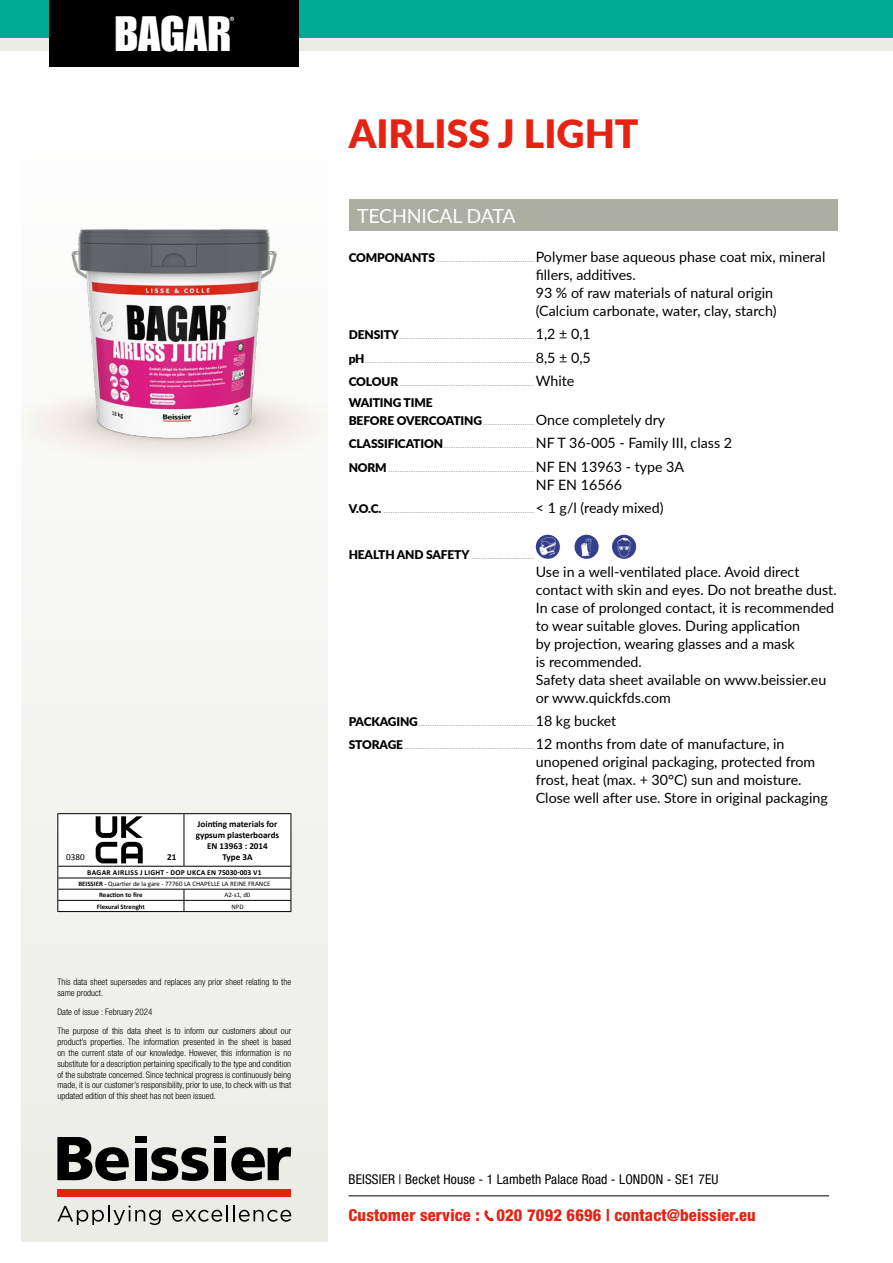
<style>
.page{position:relative;width:893px;height:1263px;background:#fff}
.page>*{position:absolute;margin:0;border:0;box-sizing:border-box;transform-origin:0 0}
.t1{font:48.6px "Impact LT Std";color:#fff}
.t2{font:900 39px "Lato";color:#e42313}
.t3{font:19.5px "Lato";letter-spacing:-.01em;color:#fff}
.t4{font:800 condensed 16.5px "Helvetica Neue LT Std";letter-spacing:.01em;color:#e42313}
.t5{font:14.25px/18px "Lato";color:#000}
.t6{font:condensed 13.5px "Helvetica Neue LT Std";letter-spacing:.01em;color:#000}
.t7{font:900 12px "Lato";letter-spacing:-.01em;color:#000}
.t8{font:700 9.15px/10.9px "Calibri";color:#000;text-align:center}
.t9{font:9.15px "Calibri";color:#000}
.t10{font:300 condensed 9px/10.8px "Helvetica Neue LT Std";color:#000}
.t11{font:700 7.65px "Calibri";letter-spacing:.04em;color:#000}
.t12{font:7.5px "Lato";color:#9d9d9c;scale:1.31 1}
.t13{font:6.9px/11.2px "Calibri";color:#000}
.t14{font:700 6.9px "Calibri";color:#000}
.s1{font-weight:700}
.s2{font-weight:900;font-size:12px;color:#000}
.s3{font-size:14.25px;color:#000}
</style>
<div class="page">
<div style="left:21px;top:111px;width:306px;height:1131px;background:linear-gradient(to right,#f3f3f0,#f3f3f0)"></div>
<svg style="left:484px;top:1210px;width:10px;height:11px"></svg>
<hr style="left:349px;top:1195px;width:480px;height:1px;background:#000">
<svg style="left:57px;top:1137px;width:72px;height:44px;background:#5c5c5a"></svg>
<div style="left:135px;top:1136px;width:11px;height:7px;background:#000"></div>
<div style="left:135px;top:1148px;width:11px;height:32px;background:#000"></div>
<svg style="left:151px;top:1147px;width:57px;height:34px;background:#575755"></svg>
<div style="left:214px;top:1136px;width:11px;height:7px;background:#000"></div>
<div style="left:214px;top:1148px;width:11px;height:32px;background:#000"></div>
<svg style="left:231px;top:1147px;width:60px;height:34px;background:#5f5f5d"></svg>
<div style="left:57px;top:1189px;width:234px;height:7px;background:#e42313"></div>
<svg style="left:57px;top:1205px;width:104px;height:20px;background:#bbbbb7"></svg>
<svg style="left:172px;top:1205px;width:119px;height:17px;background:#b6b6b2"></svg>
<hr style="left:57px;top:813px;width:127px;height:1px;background:#000">
<hr style="left:184px;top:813px;width:107px;height:1px;background:#000">
<hr style="left:57px;top:911px;width:127px;height:1px;background:#000">
<hr style="left:184px;top:911px;width:107px;height:1px;background:#000">
<svg style="left:57px;top:814px;width:235px;height:97px"></svg>
<div style="left:349px;top:200px;width:488px;height:31px;background:#adaea2"></div>
<img style="left:574px;top:535px;width:25px;height:24px;border-radius:12px">
<img style="left:612px;top:535px;width:24px;height:24px;border-radius:12px">
<img style="left:536px;top:535px;width:24px;height:24px;border-radius:12px">
<img style="left:21px;top:172px;width:306px;height:333px">
<div style="left:0;top:0;width:893px;height:38px;background:#00ab96"></div>
<div style="left:0;top:38px;width:893px;height:13px;background:#ecece7"></div>
<div style="left:50px;top:0;width:249px;height:67px;background:#000"></div>
<svg style="left:230px;top:17px;width:4px;height:4px"></svg>
<h1 class="t1" style="left:115px;top:6px;width:118px">BAGAR</h1>
<p class="t8" style="left:196px;top:818px;width:85px">Jointing materials for gypsum plasterboards<br>EN 13963 : 2014<br>Type 3A</p>
<p class="t11" style="left:87px;top:868px;width:176px">BAGAR AIRLISS J LIGHT - DOP UKCA EN 75030-003 V1</p>
<p class="t13" style="left:99px;top:878px;width:173px;text-indent:-21px"><span class="s1">BEISSIER -</span> Quartier de la gare - 77760 LA CHAPELLE LA REINE FRANCE<br><span class="s1">Reaction to fire</span></p>
<p class="t9" style="left:66px;top:851px;width:20px">0380</p>
<p class="t8" style="left:167px;top:851px;width:11px">21</p>
<p class="t13" style="left:224px;top:889px;width:27px">A2-s1, d0</p>
<p class="t14" style="left:97px;top:902px;width:50px">Flexural Strenght</p>
<p class="t13" style="left:231px;top:900px;width:14px">NPD</p>
<p class="t10" style="left:57px;top:976px;width:235px">This data sheet supersedes and replaces any prior sheet relating to the same product.</p>
<p class="t10" style="left:57px;top:1026px;width:235px;text-align:justify">The purpose of this data sheet is to inform our customers about our product’s properties. The information presented in the sheet is based on the current state of our knowledge. However, this information is no substitute for a description pertaining specifically to the type and condition of the substrate concerned. Since technical progress is continuously being made, it is our customer’s responsibility, prior to use, to check with us that updated edition of this sheet has not been issued.</p>
<p class="t10" style="left:57px;top:1006px;width:97px">Date of issue : February 2024</p>
<h2 class="t2" style="left:349px;top:104px;width:292px">AIRLISS J LIGHT</h2>
<h3 class="t3" style="left:357px;top:202px;width:160px">TECHNICAL DATA</h3>
<p class="t12" style="left:349px;top:254px;width:365px"><span class="s2">COMPONANTS</span> .......................................... <span class="s3">Polymer base aqueous phase coat mix, mineral</span></p>
<h3 class="t5" style="left:536px;top:266px;width:242px">fillers, additives.<br>93 % of raw materials of natural origin (Calcium carbonate, water, clay, starch)</h3>
<p class="t12" style="left:349px;top:331px;width:186px"><span class="s2">DENSITY</span>.......................................................... <span class="s3">1,2 ± 0,1</span></p>
<p class="t12" style="left:349px;top:354px;width:186px"><span class="s2">pH</span>......................................................................... <span class="s3">8,5 ± 0,5</span></p>
<p class="t12" style="left:349px;top:378px;width:174px"><span class="s2">COLOUR</span> .......................................................... <span class="s3">White</span></p>
<h3 class="t7" style="left:349px;top:394px;width:85px">WAITING TIME</h3>
<p class="t12" style="left:349px;top:417px;width:243px"><span class="s2">BEFORE OVERCOATING</span>...................... <span class="s3">Once completely dry</span></p>
<p class="t12" style="left:349px;top:440px;width:294px"><span class="s2">CLASSIFICATION</span>....................................... <span class="s3">NF T 36-005 - Family III, class 2</span></p>
<p class="t12" style="left:349px;top:463px;width:258px"><span class="s2">NORM</span> ............................................................... <span class="s3">NF EN 13963 - type 3A</span></p>
<h3 class="t5" style="left:536px;top:475px;width:88px">NF EN 16566</h3>
<p class="t12" style="left:349px;top:504px;width:242px"><span class="s2">V.O.C.</span> ................................................................. <span class="s3">&lt; 1 g/l (ready mixed)</span></p>
<p class="t12" style="left:349px;top:551px;width:143px"><span class="s2">HEALTH AND SAFETY</span> ...........................</p>
<p class="t5" style="left:536px;top:562px;width:302px">Use in a well-ventilated place. Avoid direct contact with skin and eyes. Do not breathe dust.<br>In case of prolonged contact, it is recommended to wear suitable gloves. During application<br>by projection, wearing glasses and a mask<br>is recommended.<br>Safety data sheet available on www.beissier.eu or www.quickfds.com</p>
<p class="t12" style="left:349px;top:718px;width:206px"><span class="s2">PACKAGING</span>.................................................. <span class="s3">18 kg bucket</span></p>
<p class="t12" style="left:349px;top:741px;width:334px"><span class="s2">STORAGE</span> ........................................................ <span class="s3">12 months from date of manufacture, in</span></p>
<h3 class="t5" style="left:536px;top:752px;width:293px">unopened original packaging, protected from frost, heat (max. + 30°C) sun and moisture.<br>Close well after use. Store in original packaging</h3>
<h3 class="t6" style="left:349px;top:1172px;width:371px">BEISSIER | Becket House - 1 Lambeth Palace Road - LONDON - SE1 7EU</h3>
<h3 class="t4" style="left:349px;top:1205px;width:409px">Customer service : 020 7092 6696 | contact@beissier.eu</h3>
</div>
